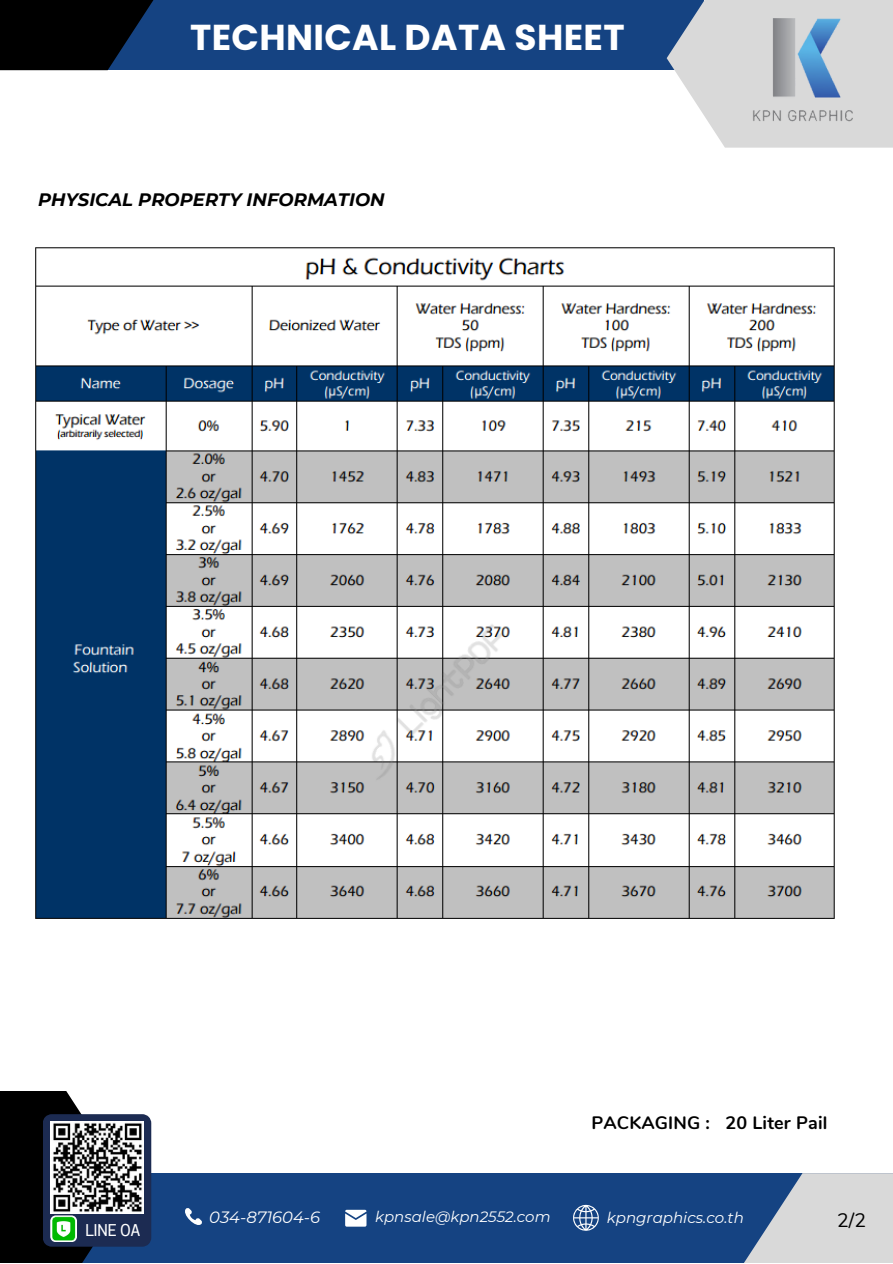
<style>
.page{position:relative;width:893px;height:1264px;background:#fff}
.page>*{position:absolute;margin:0;border:0;box-sizing:border-box;transform-origin:0 0}
.t1{font:700 36px "Poppins";letter-spacing:.01em;color:#fff}
.t2{font:19.5px "Nunito";color:#000}
.t3{font:italic 700 18px "Montserrat";color:#000}
.t4{font:700 18px "Nunito";letter-spacing:.01em;color:#000}
.t5{font:17.1px "Anantason Wd 75";color:#fff}
.t6{font:italic 16.35px "Montserrat";color:#fff}
.t7{font:italic 15px "Montserrat";color:#fff}
</style>
<div class="page">
<div style="left:0;top:0;width:703px;height:69px;background:#154382"></div>
<svg style="left:666px;top:0;width:226px;height:147px;fill:#d9d9d9"></svg>
<svg style="left:0;top:0;width:181px;height:70px;fill:#000"></svg>
<img style="left:752px;top:18px;width:102px;height:109px">
<div style="left:0;top:1173px;width:892px;height:89px;background:#154382"></div>
<svg style="left:0;top:1091px;width:130px;height:171px;fill:#000"></svg>
<svg style="left:744px;top:1173px;width:148px;height:89px;fill:#d9d9d9"></svg>
<svg style="left:43px;top:1114px;width:108px;height:132px"></svg>
<svg style="left:185px;top:1208px;width:17px;height:17px"></svg>
<svg style="left:345px;top:1209px;width:21px;height:17px"></svg>
<svg style="left:573px;top:1204px;width:25px;height:27px"></svg>
<img style="left:35px;top:247px;width:800px;height:672px">
<p class="t1" style="left:190px;top:13px;width:436px">TECHNICAL DATA SHEET</p>
<p class="t3" style="left:38px;top:189px;width:348px">PHYSICAL PROPERTY INFORMATION</p>
<p class="t4" style="left:591px;top:1110px;width:237px">PACKAGING : 20 Liter Pail</p>
<p class="t5" style="left:86px;top:1220px;width:56px">LINE OA</p>
<p class="t6" style="left:209px;top:1207px;width:112px">034-871604-6</p>
<p class="t7" style="left:375px;top:1207px;width:177px">kpnsale@kpn2552.com</p>
<p class="t7" style="left:607px;top:1207px;width:138px">kpngraphics.co.th</p>
<p class="t2" style="left:837px;top:1207px;width:30px">2/2</p>
</div>
